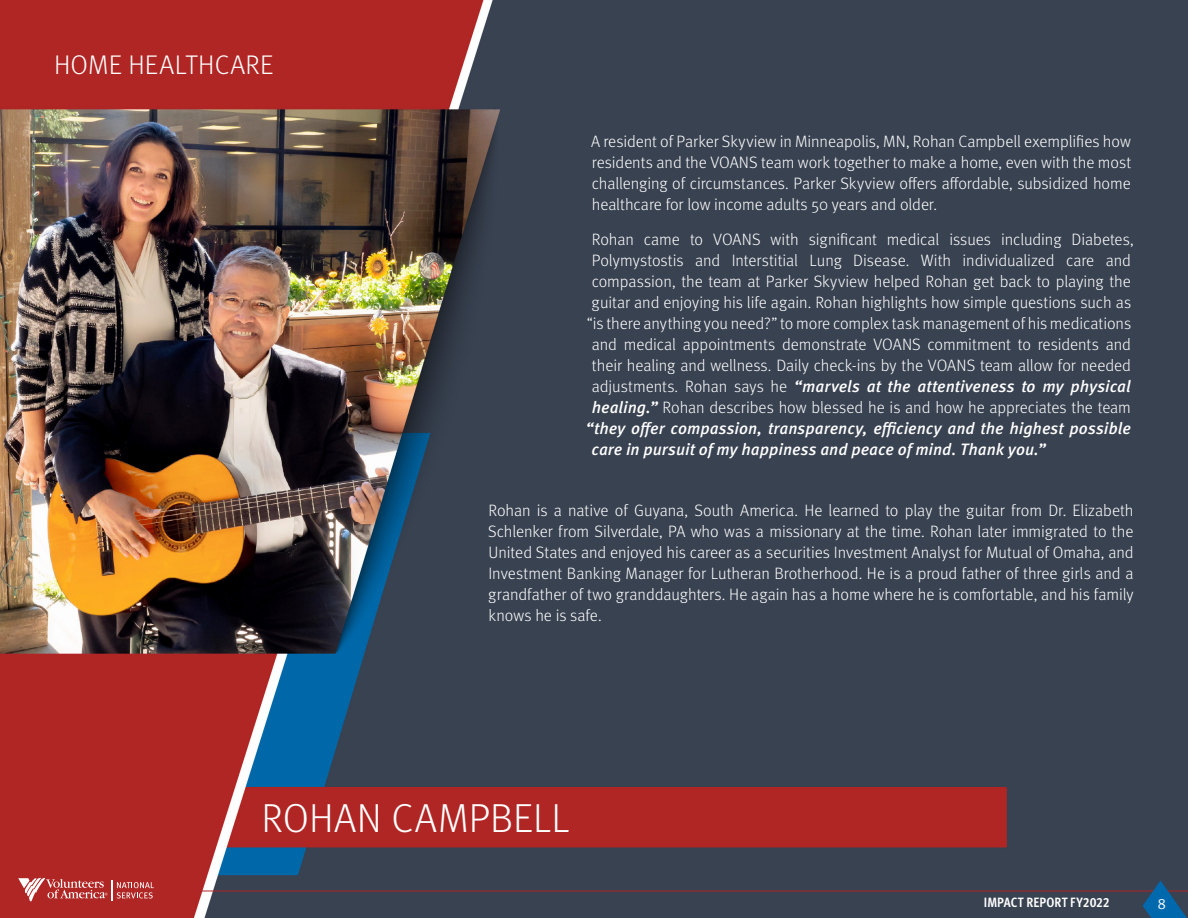
<style>
.page{position:relative;width:1188px;height:918px;background:#fff}
.page>*{position:absolute;margin:0;border:0;box-sizing:border-box;transform-origin:0 0}
.Body_text{font:300 40.5px "Meta Pro";letter-spacing:.005em;color:#fff}
.Body_text-2{font:300 27px "Meta Pro";letter-spacing:.01em;color:#fff}
.Body_text-3{font:300 16.5px/21px "Meta Pro";letter-spacing:-.005em;color:#fff;text-align:justify}
.Body_text-4{font:italic 500 16.5px "Meta Pro";color:#fff}
.Body_text-5{font:15px "Meta Pro Norm";color:#fff}
.Body_text-6{font:700 condensed 13.5px "Meta Pro";letter-spacing:.01em;color:#fff}
.s1{font-weight:300;font-style:normal}
.s2{font-weight:500;font-style:italic}
</style>
<div class="page">
<img style="left:0;top:0;width:1188px;height:918px">
<hr style="left:166px;top:891px;width:1022px;height:1px;background:#b02625">
<svg style="left:18px;top:878px;width:136px;height:24px"></svg>
<svg style="left:1143px;top:881px;width:45px;height:37px"></svg>
<p class="Body_text-2" style="left:54px;top:46px;width:221px">HOME HEALTHCARE</p>
<p class="Body_text-3" style="left:591px;top:130px;width:542px">A resident of Parker Skyview in Minneapolis, MN, Rohan Campbell exemplifies how residents and the VOANS team work together to make a home, even with the most challenging of circumstances. Parker Skyview offers affordable, subsidized home healthcare for low income adults 50 years and older.</p>
<p class="Body_text-3" style="left:592px;top:228px;width:544px">Rohan came to VOANS with significant medical issues including Diabetes,</p>
<p class="Body_text-3" style="left:592px;top:249px;width:541px">Polymystostis and Interstitial Lung Disease. With individualized care and</p>
<p class="Body_text-3" style="left:592px;top:270px;width:541px">compassion, the team at Parker Skyview helped Rohan get back to playing the</p>
<p class="Body_text-3" style="left:592px;top:291px;width:541px">guitar and enjoying his life again. Rohan highlights how simple questions such as</p>
<p class="Body_text-3" style="left:587px;top:312px;width:546px">“is there anything you need?” to more complex task management of his medications</p>
<p class="Body_text-3" style="left:592px;top:333px;width:541px">and medical appointments demonstrate VOANS commitment to residents and</p>
<p class="Body_text-3" style="left:592px;top:354px;width:541px">their healing and wellness. Daily check-ins by the VOANS team allow for needed</p>
<p class="Body_text-4" style="left:592px;top:373px;width:540px"><span class="s1">adjustments. Rohan says he</span> “marvels at the attentiveness to my physical</p>
<p class="Body_text-3" style="left:592px;top:396px;width:541px"><span class="s2">healing.”</span> Rohan describes how blessed he is and how he appreciates the team</p>
<p class="Body_text-4" style="left:586px;top:415px;width:547px">“they offer compassion, transparency, efficiency and the highest possible</p>
<p class="Body_text-4" style="left:592px;top:436px;width:456px">care in pursuit of my happiness and peace of mind. Thank you.”</p>
<p class="Body_text-3" style="left:488px;top:499px;width:647px">Rohan is a native of Guyana, South America. He learned to play the guitar from Dr. Elizabeth Schlenker from Silverdale, PA who was a missionary at the time. Rohan later immigrated to the United States and enjoyed his career as a securities Investment Analyst for Mutual of Omaha, and Investment Banking Manager for Lutheran Brotherhood. He is a proud father of three girls and a grandfather of two granddaughters. He again has a home where he is comfortable, and his family knows he is safe.</p>
<p class="Body_text" style="left:261px;top:789px;width:310px">ROHAN CAMPBELL</p>
<p class="Body_text-6" style="left:984px;top:891px;width:127px">IMPACT REPORT FY2022</p>
<p class="Body_text-6" style="left:1073px;top:891px;width:41px">FY2022</p>
<p class="Body_text-5" style="left:1158px;top:893px;width:10px">8</p>
</div>
